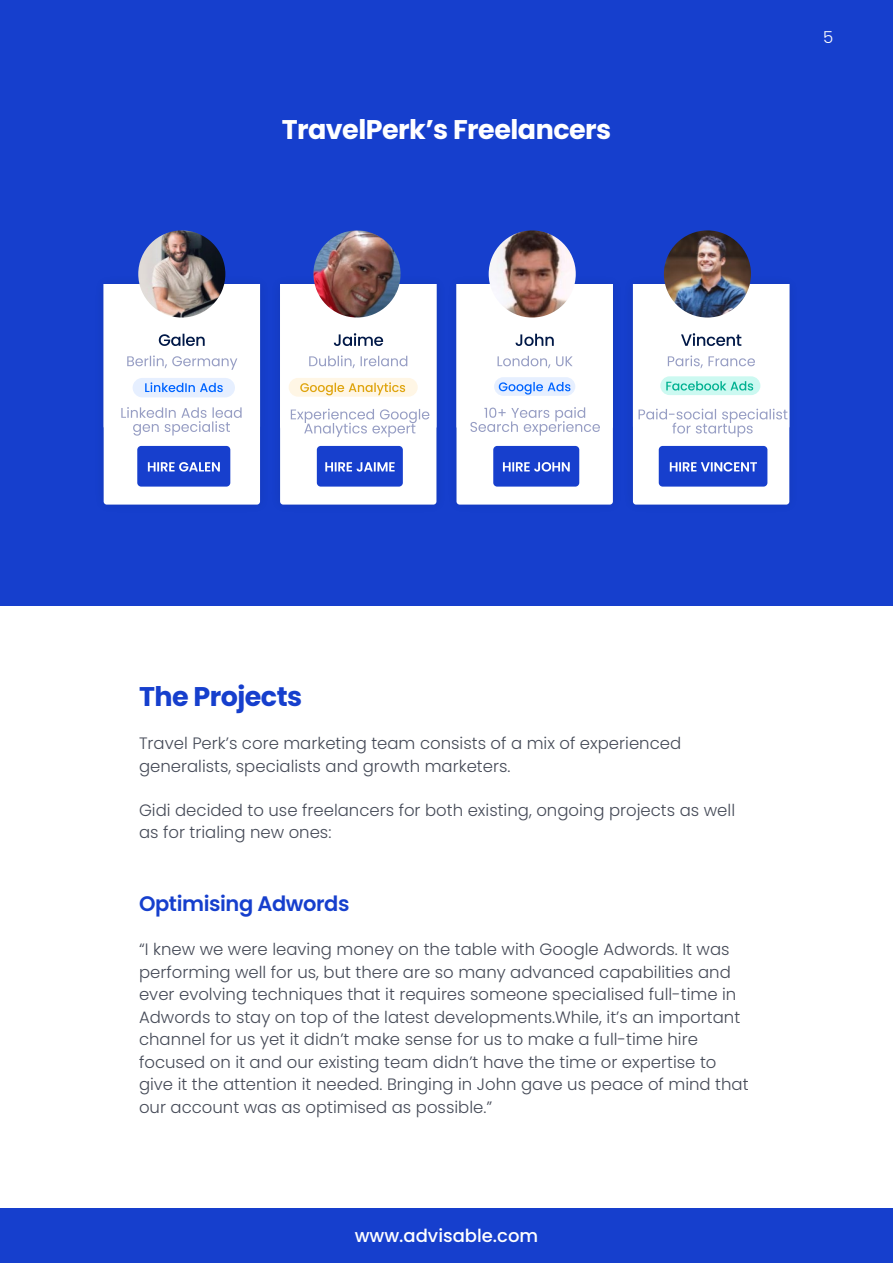
<style>
.page{position:relative;width:893px;height:1263px;background:#fff}
.page>*{position:absolute;margin:0;border:0;box-sizing:border-box;transform-origin:0 0}
.t1{font:700 27px "Poppins";letter-spacing:-.02em;color:#fff}
.t2{font:700 27px "Poppins";letter-spacing:-.02em;color:#163fcd}
.t3{font:600 21px "Poppins";letter-spacing:-.02em;color:#163fcd}
.t4{font:500 18px "Poppins";color:#fff}
.t5{font:300 16.5px/22.5px "Poppins";color:#454a57}
.t6{font:300 16.5px "Poppins";color:#fff}
</style>
<div class="page">
<div style="left:0;top:0;width:893px;height:606px;background:#163fcd"></div>
<div style="left:93px;top:274px;width:177px;height:241px;background:#000;opacity:.1"></div>
<svg style="left:104px;top:285px;width:156px;height:220px;background:#dde3f5"></svg>
<div style="left:269px;top:274px;width:178px;height:241px;background:#153eca"></div>
<svg style="left:280px;top:285px;width:156px;height:220px;background:#e2e5f3"></svg>
<svg style="left:456px;top:285px;width:157px;height:220px;background:#e0e5f7"></svg>
<div style="left:622px;top:274px;width:178px;height:241px;background:#000;opacity:.1"></div>
<svg style="left:633px;top:285px;width:156px;height:220px;background:#d6dff2"></svg>
<img style="left:138px;top:230px;width:87px;height:87px;border-radius:44px">
<img style="left:313px;top:230px;width:88px;height:87px;border-radius:44px">
<img style="left:489px;top:230px;width:87px;height:87px;border-radius:44px">
<img style="left:664px;top:230px;width:87px;height:87px;border-radius:44px">
<div style="left:0;top:1209px;width:893px;height:54px;background:#163fcd"></div>
<h1 class="t1" style="left:282px;top:114px;width:331px">TravelPerk’s Freelancers</h1>
<p class="t6" style="left:823px;top:27px;width:12px">5</p>
<h1 class="t2" style="left:139px;top:680px;width:165px">The Projects</h1>
<p class="t5" style="left:139px;top:732px;width:544px">Travel Perk’s core marketing team consists of a mix of experienced generalists, specialists and growth marketers.</p>
<p class="t5" style="left:139px;top:799px;width:598px">Gidi decided to use freelancers for both existing, ongoing projects as well as for trialing new ones:</p>
<p class="t3" style="left:139px;top:892px;width:212px">Optimising Adwords</p>
<p class="t5" style="left:139px;top:938px;width:611px">“I knew we were leaving money on the table with Google Adwords. It was performing well for us, but there are so many advanced capabilities and ever evolving techniques that it requires someone specialised full-time in Adwords to stay on top of the latest developments.While, it’s an important channel for us yet it didn’t make sense for us to make a full-time hire focused on it and our existing team didn’t have the time or expertise to give it the attention it needed. Bringing in John gave us peace of mind that our account was as optimised as possible.”</p>
<p class="t4" style="left:355px;top:1226px;width:185px">www.advisable.com</p>
</div>
